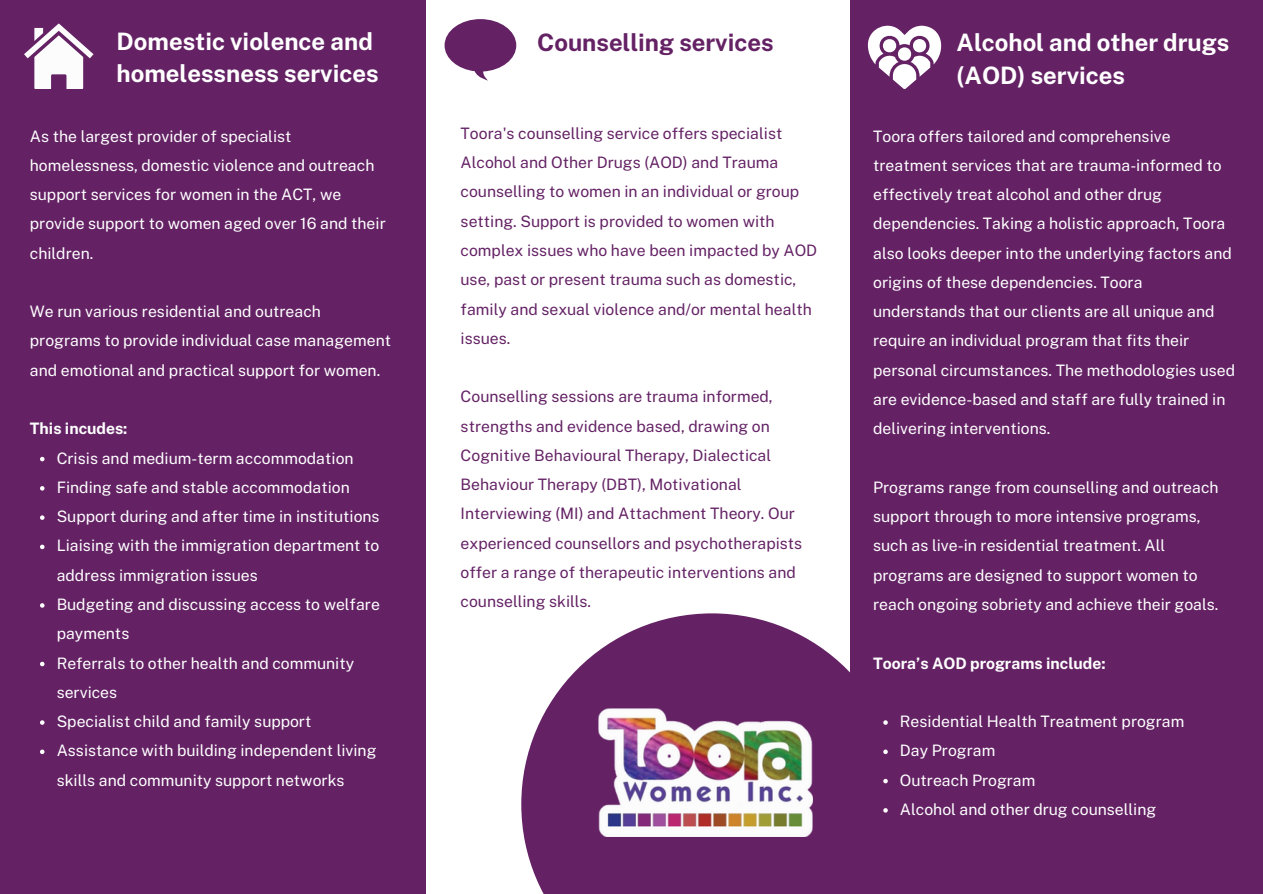
<style>
.page{position:relative;width:1263px;height:894px;background:#fff}
.page>*{position:absolute;margin:0;border:0;box-sizing:border-box;transform-origin:0 0}
.t1{font:700 24px/31.5px "Public Sans";color:#fff}
.t2{font:700 24px "Public Sans";color:#642265}
.t3{font:15.75px/29.2px "Public Sans";color:#fff}
.t4{font:15.75px/29.2px "Public Sans";color:#642265}
.t5{font:700 15.75px "Public Sans";color:#fff}
</style>
<div class="page">
<div style="left:0;top:0;width:426px;height:893px;background:#642265"></div>
<svg style="left:521px;top:613px;width:329px;height:280px;fill:#642265"></svg>
<div style="left:850px;top:0;width:413px;height:893px;background:#642265"></div>
<svg style="left:24px;top:24px;width:70px;height:65px"></svg>
<svg style="left:445px;top:19px;width:71px;height:61px"></svg>
<svg style="left:868px;top:25px;width:74px;height:64px"></svg>
<img style="left:599px;top:708px;width:213px;height:127px">
<svg style="left:40px;top:456px;width:5px;height:5px"></svg>
<svg style="left:40px;top:486px;width:5px;height:4px"></svg>
<svg style="left:40px;top:515px;width:5px;height:4px"></svg>
<svg style="left:40px;top:544px;width:5px;height:5px"></svg>
<svg style="left:40px;top:603px;width:5px;height:4px"></svg>
<svg style="left:40px;top:661px;width:5px;height:5px"></svg>
<svg style="left:40px;top:720px;width:5px;height:4px"></svg>
<svg style="left:40px;top:749px;width:5px;height:4px"></svg>
<svg style="left:883px;top:720px;width:5px;height:4px"></svg>
<svg style="left:883px;top:749px;width:5px;height:4px"></svg>
<svg style="left:883px;top:778px;width:5px;height:5px"></svg>
<svg style="left:883px;top:808px;width:5px;height:4px"></svg>
<h1 class="t1" style="left:117px;top:26px;width:264px">Domestic violence and homelessness services</h1>
<p class="t3" style="left:30px;top:121px;width:357px">As the largest provider of specialist homelessness, domestic violence and outreach support services for women in the ACT, we provide support to women aged over 16 and their children.</p>
<p class="t3" style="left:30px;top:297px;width:363px">We run various residential and outreach programs to provide individual case management and emotional and practical support for women.</p>
<p class="t5" style="left:30px;top:419px;width:99px">This incudes:</p>
<p class="t3" style="left:57px;top:443px;width:325px">Crisis and medium-term accommodation Finding safe and stable accommodation Support during and after time in institutions Liaising with the immigration department to address immigration issues<br>Budgeting and discussing access to welfare payments<br>Referrals to other health and community services<br>Specialist child and family support Assistance with building independent living skills and community support networks</p>
<h1 class="t2" style="left:537px;top:28px;width:238px">Counselling services</h1>
<p class="t4" style="left:461px;top:118px;width:358px">Toora's counselling service offers specialist Alcohol and Other Drugs (AOD) and Trauma counselling to women in an individual or group setting. Support is provided to women with complex issues who have been impacted by AOD use, past or present trauma such as domestic, family and sexual violence and/or mental health issues.</p>
<p class="t4" style="left:461px;top:382px;width:343px">Counselling sessions are trauma informed, strengths and evidence based, drawing on Cognitive Behavioural Therapy, Dialectical Behaviour Therapy (DBT), Motivational Interviewing (MI) and Attachment Theory. Our experienced counsellors and psychotherapists offer a range of therapeutic interventions and counselling skills.</p>
<h1 class="t1" style="left:957px;top:26px;width:274px;line-height:32.7px">Alcohol and other drugs (AOD) services</h1>
<p class="t3" style="left:873px;top:121px;width:364px">Toora offers tailored and comprehensive treatment services that are trauma-informed to effectively treat alcohol and other drug dependencies. Taking a holistic approach, Toora also looks deeper into the underlying factors and origins of these dependencies. Toora understands that our clients are all unique and require an individual program that fits their personal circumstances. The methodologies used are evidence-based and staff are fully trained in delivering interventions.</p>
<p class="t3" style="left:873px;top:472px;width:347px">Programs range from counselling and outreach support through to more intensive programs, such as live-in residential treatment. All programs are designed to support women to reach ongoing sobriety and achieve their goals.</p>
<p class="t5" style="left:873px;top:653px;width:234px">Toora’s AOD programs include:</p>
<p class="t3" style="left:900px;top:706px;width:286px">Residential Health Treatment program<br>Day Program<br>Outreach Program<br>Alcohol and other drug counselling</p>
</div>
